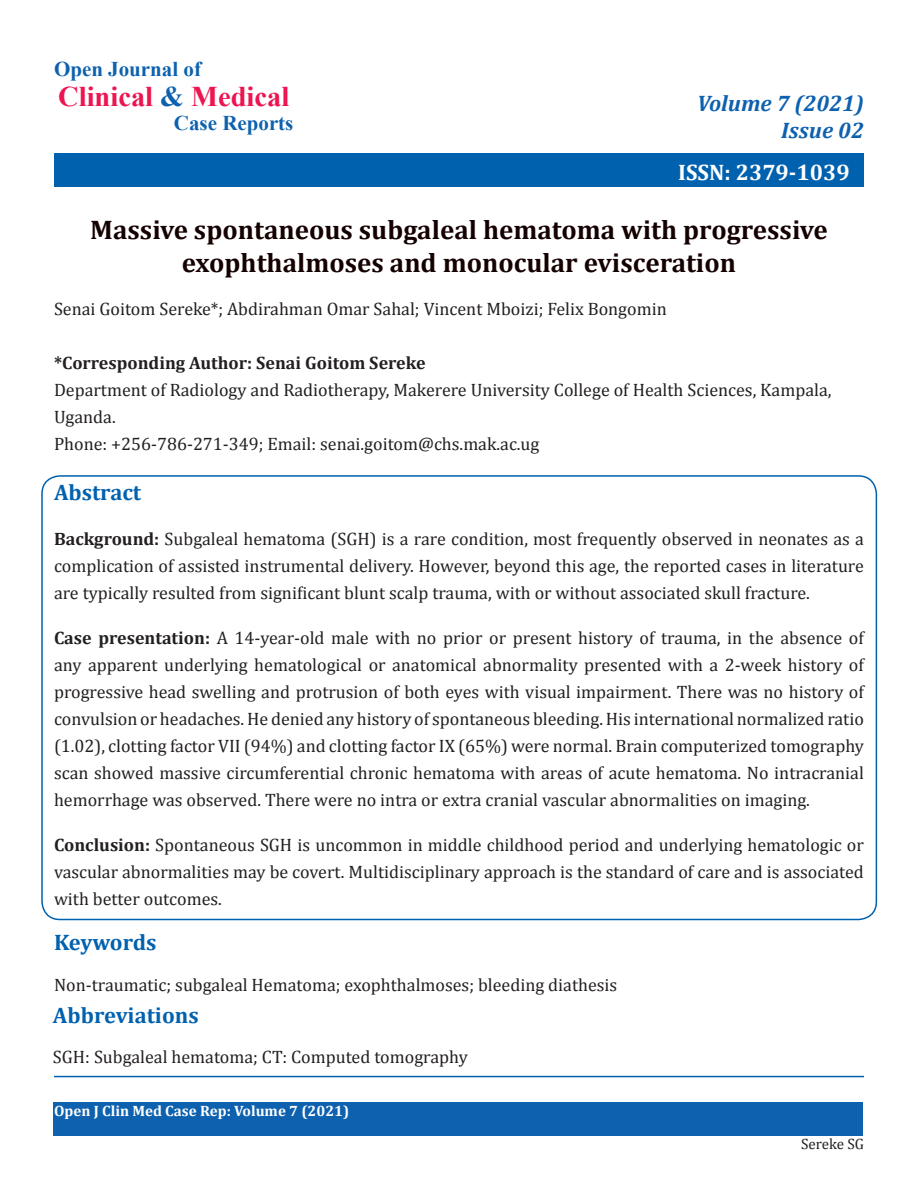
<style>
.page{position:relative;width:918px;height:1188px;background:#fff}
.page>*{position:absolute;margin:0;border:0;box-sizing:border-box;transform-origin:0 0}
.t1{font:700 28.5px "Times New Roman";color:#ed1450}
.t2{font:700 27px "Cambria";color:#150000}
.t3{font:700 22.5px "Cambria";color:#0061af}
.t4{font:italic 700 22.5px "Cambria";color:#0d61af}
.t5{font:700 22.5px "Cambria";color:#fff}
.t6{font:700 21px "Times New Roman";color:#0d61af}
.t7{font:18px/27px "Cambria";color:#231f20;text-align:justify}
.t8{font:700 18px "Cambria";color:#231f20}
.t9{font:700 15px "Cambria";color:#fff}
.t10{font:15px "Cambria";color:#231f20}
.s1{color:#0d61af}
.s2{font-weight:700}
</style>
<div class="page">
<div style="left:54px;top:153px;width:810px;height:34px;background:#0061af"></div>
<div style="left:53px;top:1102px;width:810px;height:34px;background:#0d61af"></div>
<hr style="left:54px;top:1076px;width:810px;height:1px;background:#0061af">
<p class="t6" style="left:54px;top:54px;width:149px">Open Journal of</p>
<p class="t1" style="left:58px;top:76px;width:233px">Clinical <span class="s1">&amp;</span> Medical</p>
<p class="t6" style="left:174px;top:108px;width:121px">Case Reports</p>
<p class="t4" style="left:697px;top:88px;width:168px">Volume 7 (2021)</p>
<p class="t4" style="left:781px;top:115px;width:84px">Issue 02</p>
<p class="t5" style="left:678px;top:156px;width:173px">ISSN: 2379-1039</p>
<p class="t2" style="left:90px;top:210px;width:739px">Massive spontaneous subgaleal hematoma with progressive</p>
<p class="t2" style="left:182px;top:243px;width:556px">exophthalmoses and monocular evisceration</p>
<p class="t7" style="left:54px;top:295px;width:614px">Senai Goitom Sereke*; Abdirahman Omar Sahal; Vincent Mboizi; Felix Bongomin</p>
<p class="t8" style="left:54px;top:350px;width:373px">*Corresponding Author: Senai Goitom Sereke</p>
<p class="t7" style="left:54px;top:376px;width:779px">Department of Radiology and Radiotherapy, Makerere University College of Health Sciences, Kampala,<br>Uganda.</p>
<p class="t7" style="left:54px;top:430px;width:487px">Phone: +256-786-271-349; Email: senai.goitom@chs.mak.ac.ug</p>
<p class="t3" style="left:54px;top:477px;width:89px">Abstract</p>
<p class="t7" style="left:54px;top:525px;width:812px"><span class="s2">Background:</span> Subgaleal hematoma (SGH) is a rare condition, most frequently observed in neonates as a complication of assisted instrumental delivery. However, beyond this age, the reported cases in literature are typically resulted from significant blunt scalp trauma, with or without associated skull fracture.</p>
<p class="t7" style="left:54px;top:624px;width:812px"><span class="s2">Case presentation:</span> A 14-year-old male with no prior or present history of trauma, in the absence of any apparent underlying hematological or anatomical abnormality presented with a 2-week history of progressive head swelling and protrusion of both eyes with visual impairment. There was no history of convulsion or headaches. He denied any history of spontaneous bleeding. His international normalized ratio (1.02), clotting factor VII (94%) and clotting factor IX (65%) were normal. Brain computerized tomography scan showed massive circumferential chronic hematoma with areas of acute hematoma. No intracranial hemorrhage was observed. There were no intra or extra cranial vascular abnormalities on imaging.</p>
<p class="t7" style="left:54px;top:831px;width:811px"><span class="s2">Conclusion:</span> Spontaneous SGH is uncommon in middle childhood period and underlying hematologic or vascular abnormalities may be covert. Multidisciplinary approach is the standard of care and is associated with better outcomes.</p>
<p class="t3" style="left:54px;top:927px;width:104px">Keywords</p>
<p class="t7" style="left:54px;top:971px;width:565px">Non-traumatic; subgaleal Hematoma; exophthalmoses; bleeding diathesis</p>
<p class="t3" style="left:53px;top:999px;width:147px">Abbreviations</p>
<p class="t7" style="left:53px;top:1044px;width:416px">SGH: Subgaleal hematoma; CT: Computed tomography</p>
<p class="t9" style="left:54px;top:1100px;width:297px">Open J Clin Med Case Rep: Volume 7 (2021)</p>
<p class="t10" style="left:801px;top:1135px;width:64px">Sereke SG</p>
</div>
